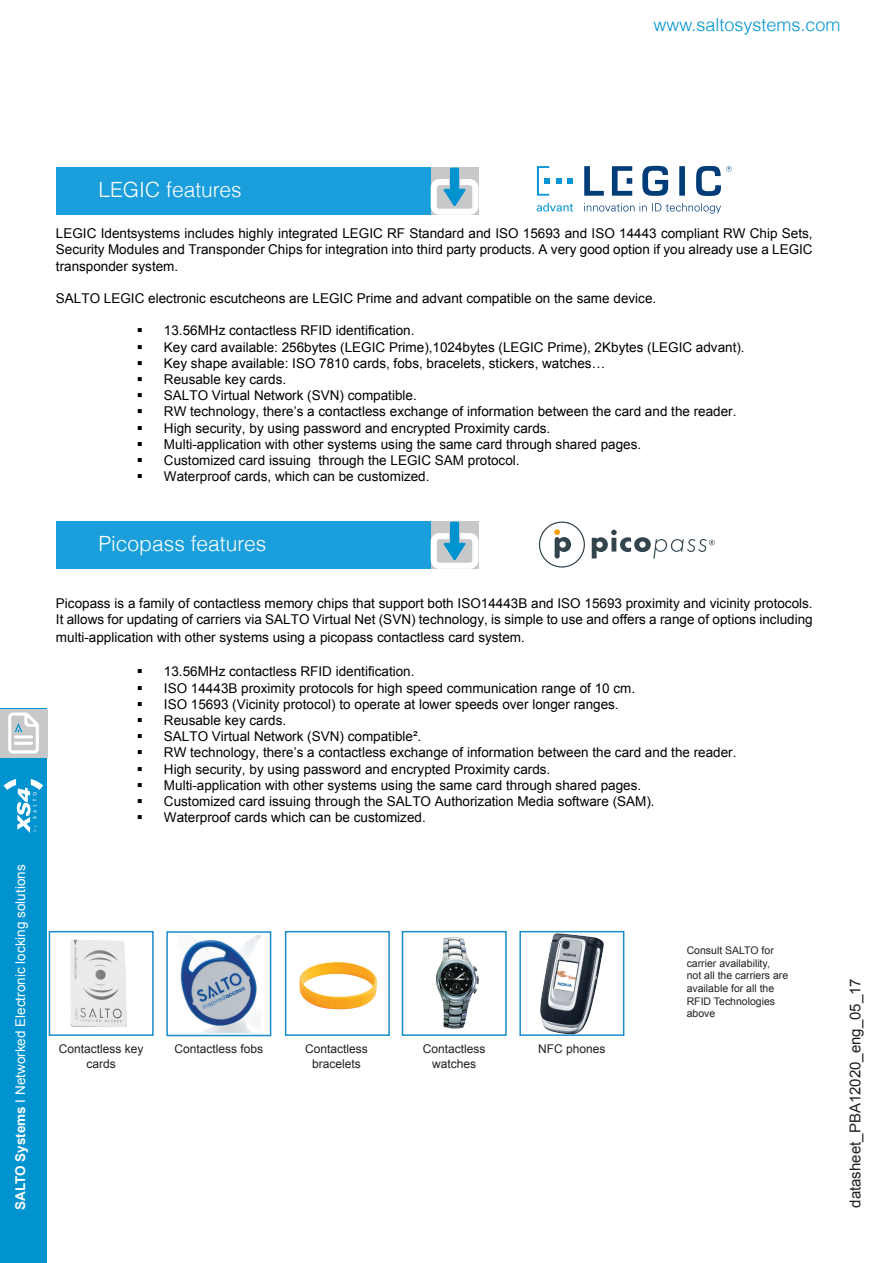
<style>
.page{position:relative;width:893px;height:1263px;background:#fff}
.page>*{position:absolute;margin:0;border:0;box-sizing:border-box;transform-origin:0 0}
.t1{font:300 21px "Helvetica";color:#fff}
.t2{font:300 18px "Helvetica";color:#0093d0}
.t3{font:15px "Arial";color:#231f20}
.t4{font:13.5px/16.2px "Arial";color:#000001}
.t5{font:13.5px "Arial";color:#fff}
.t6{font:12px/14.4px "Arial";color:#231f20;text-align:center}
.t7{font:10.5px/12.6px "Arial";color:#231f20}
.s1{font-weight:700}
</style>
<div class="page">
<div style="left:0;top:709px;width:47px;height:554px;background:#0093d0"></div>
<div style="left:0;top:709px;width:47px;height:48px;background:#c7c8ca"></div>
<svg style="left:8px;top:712px;width:31px;height:41px"></svg>
<svg style="left:4px;top:779px;width:39px;height:54px"></svg>
<div style="left:56px;top:168px;width:375px;height:47px;background:#1a9fdc"></div>
<svg style="left:431px;top:168px;width:47px;height:47px"></svg>
<div style="left:56px;top:522px;width:375px;height:47px;background:#1a9fdc"></div>
<svg style="left:431px;top:522px;width:47px;height:47px"></svg>
<svg style="left:539px;top:521px;width:46px;height:47px"></svg>
<svg style="left:592px;top:530px;width:123px;height:29px"></svg>
<img style="left:70px;top:939px;width:57px;height:88px">
<div style="left:49px;top:931px;width:105px;height:105px;border:2px solid #198cca"></div>
<img style="left:180px;top:935px;width:80px;height:97px">
<div style="left:166px;top:931px;width:105px;height:105px;border:2px solid #198cca"></div>
<img style="left:299px;top:962px;width:78px;height:48px">
<div style="left:285px;top:931px;width:105px;height:105px;border:2px solid #198cca"></div>
<img style="left:435px;top:936px;width:44px;height:93px">
<div style="left:402px;top:931px;width:105px;height:105px;border:2px solid #198cca"></div>
<img style="left:540px;top:934px;width:64px;height:99px">
<div style="left:519px;top:931px;width:105px;height:105px;border:2px solid #198cca"></div>
<svg style="left:537px;top:166px;width:13px;height:30px"></svg>
<svg style="left:584px;top:166px;width:148px;height:30px"></svg>
<svg style="left:556px;top:178px;width:17px;height:6px"></svg>
<svg style="left:584px;top:203px;width:137px;height:11px"></svg>
<svg style="left:537px;top:203px;width:36px;height:9px"></svg>
<h2 class="t2" style="left:653px;top:14px;width:189px">www.saltosystems.com</h2>
<p class="t5" style="left:12px;top:1210px;width:347px;rotate:-90deg"><span class="s1">SALTO Systems</span> I Networked Electronic locking solutions</p>
<h1 class="t1" style="left:98px;top:176px;width:145px">LEGIC features</h1>
<p class="t4" style="left:56px;top:225px;width:758px;text-align:justify">LEGIC Identsystems includes highly integrated LEGIC RF Standard and ISO 15693 and ISO 14443 compliant RW Chip Sets, Security Modules and Transponder Chips for integration into third party products. A very good option if you already use a LEGIC transponder system.</p>
<p class="t4" style="left:56px;top:290px;width:602px">SALTO LEGIC electronic escutcheons are LEGIC Prime and advant compatible on the same device.</p>
<p class="t4" style="left:137px;top:323px;width:279px">▪ 13.56MHz contactless RFID identification.</p>
<p class="t4" style="left:137px;top:339px;width:609px">▪ Key card available: 256bytes (LEGIC Prime),1024bytes (LEGIC Prime), 2Kbytes (LEGIC advant).</p>
<p class="t4" style="left:137px;top:355px;width:470px">▪ Key shape available: ISO 7810 cards, fobs, bracelets, stickers, watches…</p>
<p class="t4" style="left:137px;top:371px;width:151px">▪ Reusable key cards.</p>
<p class="t4" style="left:137px;top:387px;width:281px">▪ SALTO Virtual Network (SVN) compatible.</p>
<p class="t4" style="left:137px;top:404px;width:601px">▪ RW technology, there’s a contactless exchange of information between the card and the reader.</p>
<p class="t4" style="left:137px;top:420px;width:415px">▪ High security, by using password and encrypted Proximity cards.</p>
<p class="t4" style="left:137px;top:436px;width:506px">▪ Multi-application with other systems using the same card through shared pages.</p>
<p class="t4" style="left:137px;top:452px;width:384px">▪ Customized card issuing through the LEGIC SAM protocol.</p>
<p class="t4" style="left:137px;top:468px;width:294px">▪ Waterproof cards, which can be customized.</p>
<h1 class="t1" style="left:98px;top:530px;width:169px">Picopass features</h1>
<p class="t4" style="left:56px;top:595px;width:758px">Picopass is a family of contactless memory chips that support both ISO14443B and ISO 15693 proximity and vicinity protocols.<br>It allows for updating of carriers via SALTO Virtual Net (SVN) technology, is simple to use and offers a range of options including</p>
<p class="t4" style="left:56px;top:629px;width:470px">multi-application with other systems using a picopass contactless card system.</p>
<p class="t4" style="left:137px;top:664px;width:279px">▪ 13.56MHz contactless RFID identification.</p>
<p class="t4" style="left:137px;top:680px;width:500px">▪ ISO 14443B proximity protocols for high speed communication range of 10 cm.</p>
<p class="t4" style="left:137px;top:696px;width:483px">▪ ISO 15693 (Vicinity protocol) to operate at lower speeds over longer ranges.</p>
<p class="t4" style="left:137px;top:712px;width:151px">▪ Reusable key cards.</p>
<p class="t4" style="left:137px;top:728px;width:286px">▪ SALTO Virtual Network (SVN) compatible².</p>
<p class="t4" style="left:137px;top:745px;width:601px">▪ RW technology, there’s a contactless exchange of information between the card and the reader.</p>
<p class="t4" style="left:137px;top:761px;width:415px">▪ High security, by using password and encrypted Proximity cards.</p>
<p class="t4" style="left:137px;top:777px;width:506px">▪ Multi-application with other systems using the same card through shared pages.</p>
<p class="t4" style="left:137px;top:793px;width:519px">▪ Customized card issuing through the SALTO Authorization Media software (SAM).</p>
<p class="t4" style="left:137px;top:809px;width:290px">▪ Waterproof cards which can be customized.</p>
<p class="t6" style="left:59px;top:1042px;width:86px">Contactless key cards</p>
<p class="t6" style="left:174px;top:1042px;width:90px">Contactless fobs</p>
<p class="t6" style="left:305px;top:1042px;width:64px">Contactless bracelets</p>
<p class="t6" style="left:423px;top:1042px;width:64px">Contactless watches</p>
<p class="t6" style="left:538px;top:1042px;width:69px">NFC phones</p>
<p class="t7" style="left:687px;top:944px;width:103px">Consult SALTO for carrier availability,<br>not all the carriers are available for all the<br>RFID Technologies above</p>
<p class="t3" style="left:845px;top:1208px;width:231px;rotate:-90deg">datasheet_PBA12020_eng_05_17</p>
</div>
